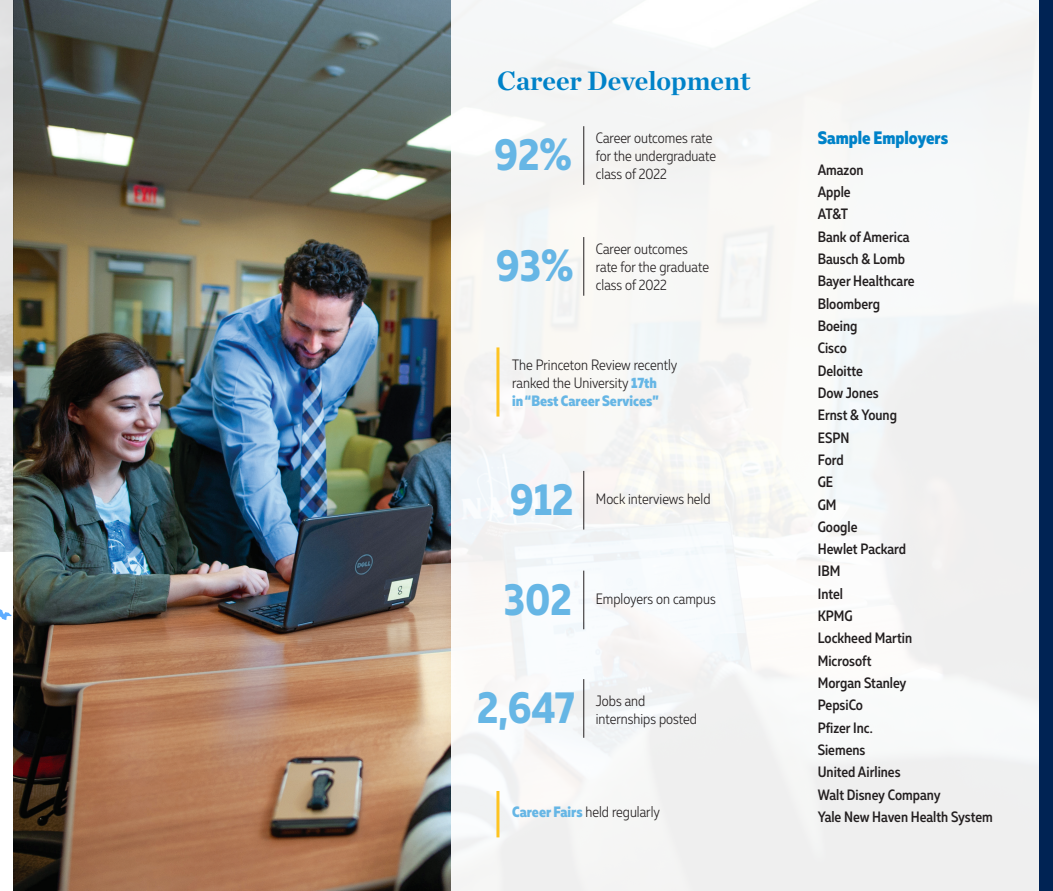
<style>
.page{position:relative;width:1053px;height:891px;background:#fff}
.page>*{position:absolute;margin:0;border:0;box-sizing:border-box;transform-origin:0 0}
.t1{font:700 45px "Muller Narrow";color:#66b6e5}
.t2{font:700 27px "Chronicle Deck";color:#0082c8}
.t3{font:800 18px "Muller Narrow";color:#0082c8}
.t4{font:500 15px/22.4px "Muller Narrow";color:#231f20}
.t5{font:300 15px/18px "Muller Narrow";color:#231f20}
.s1{font-weight:800;color:#66b6e5}
</style>
<div class="page">
<img style="left:14px;top:0;width:1026px;height:891px">
<div style="left:452px;top:0;width:588px;height:890px;background:#f5f6f5"></div>
<img style="left:0;top:0;width:14px;height:551px">
<svg style="left:0;top:609px;width:12px;height:11px"></svg>
<hr style="left:583px;top:126px;width:1px;height:59px;background:#231f20">
<hr style="left:583px;top:237px;width:1px;height:59px;background:#231f20">
<hr style="left:583px;top:471px;width:1px;height:59px;background:#231f20">
<hr style="left:583px;top:571px;width:1px;height:58px;background:#231f20">
<hr style="left:583px;top:679px;width:1px;height:59px;background:#231f20">
<hr style="left:496px;top:347px;width:3px;height:70px;background:#fec422">
<hr style="left:496px;top:791px;width:3px;height:46px;background:#fec422">
<div style="left:1040px;top:1px;width:13px;height:890px;background:#002354"></div>
<h2 class="t2" style="left:497px;top:59px;width:255px">Career Development</h2>
<h1 class="t1" style="left:494px;top:126px;width:79px">92%</h1>
<p class="t5" style="left:596px;top:129px;width:122px">Career outcomes rate for the undergraduate</p>
<p class="t5" style="left:596px;top:165px;width:73px">class of 2022</p>
<h1 class="t1" style="left:496px;top:237px;width:79px">93%</h1>
<p class="t5" style="left:596px;top:240px;width:115px">Career outcomes rate for the graduate</p>
<p class="t5" style="left:596px;top:276px;width:73px">class of 2022</p>
<p class="t5" style="left:512px;top:356px;width:167px">The Princeton Review recently ranked the University <span class="s1">17th<br>in “Best Career Services”</span></p>
<h1 class="t1" style="left:510px;top:471px;width:65px">912</h1>
<p class="t5" style="left:596px;top:490px;width:116px">Mock interviews held</p>
<h1 class="t1" style="left:504px;top:571px;width:70px">302</h1>
<p class="t5" style="left:596px;top:590px;width:121px">Employers on campus</p>
<h1 class="t1" style="left:477px;top:679px;width:99px">2,647</h1>
<p class="t5" style="left:596px;top:692px;width:51px">Jobs and</p>
<p class="t5" style="left:596px;top:710px;width:102px">internships posted</p>
<p class="t5" style="left:512px;top:802px;width:149px"><span class="s1">Career Fairs</span> held regularly</p>
<p class="t3" style="left:818px;top:126px;width:132px">Sample Employers</p>
<p class="t4" style="left:818px;top:158px;width:177px">Amazon<br>Apple<br>AT&amp;T<br>Bank of America<br>Bausch &amp; Lomb<br>Bayer Healthcare<br>Bloomberg<br>Boeing<br>Cisco<br>Deloitte<br>Dow Jones<br>Ernst &amp; Young<br>ESPN<br>Ford<br>GE<br>GM<br>Google<br>Hewlet Packard<br>IBM<br>Intel<br>KPMG<br>Lockheed Martin<br>Microsoft<br>Morgan Stanley<br>PepsiCo<br>Pfizer Inc.<br>Siemens<br>United Airlines<br>Walt Disney Company<br>Yale New Haven Health System</p>
</div>
